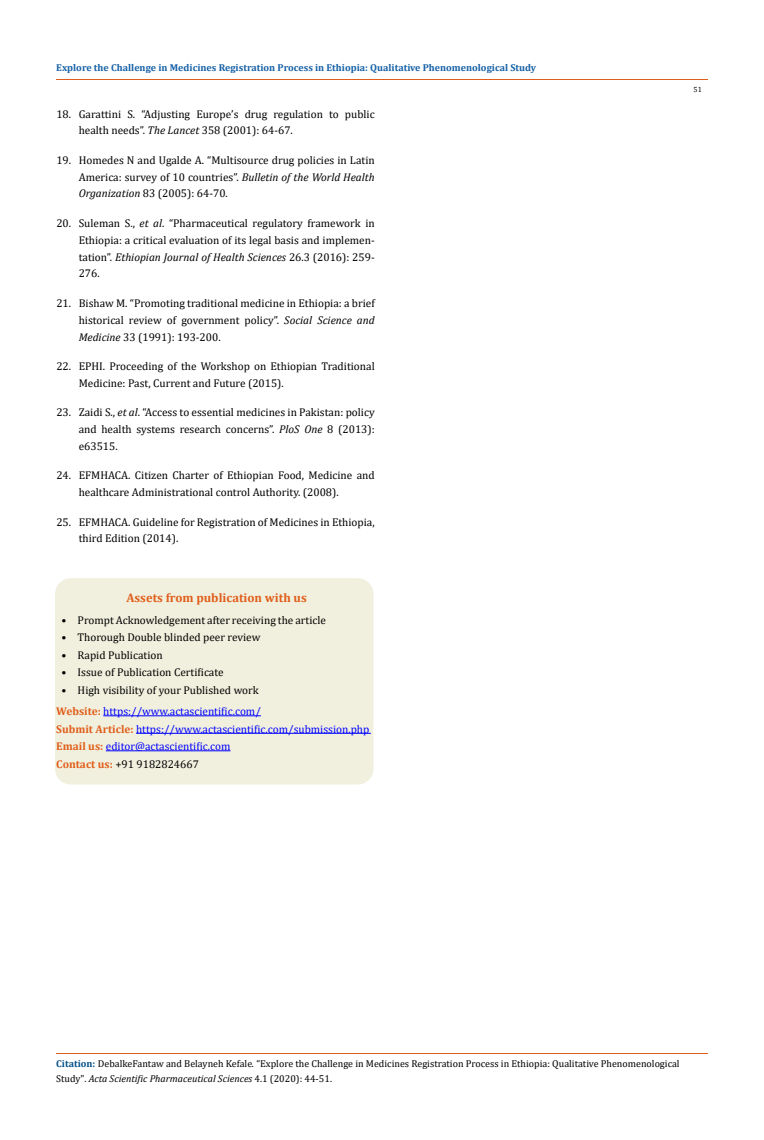
<style>
.page{position:relative;width:764px;height:1140px;background:#fff}
.page>*{position:absolute;margin:0;border:0;box-sizing:border-box;transform-origin:0 0}
.t1{font:700 12.5px "Cambria";color:#e05d1a}
.t2{font:11.25px/16.9px "Cambria";color:#000}
.t3{font:11.25px/17.5px "Cambria";color:#00f}
.t4{font:10px/15px "Cambria";color:#000}
.t5{font:700 10px "Cambria";color:#1560a6}
.t6{font:7.5px "Cambria";color:#000}
.s1{font-style:italic}
.s2{font-weight:700;color:#e05d1a}
.s3{color:#000}
.s4{font-weight:700;color:#035089}
</style>
<div class="page">
<hr style="left:56px;top:79px;width:651px;height:1px;background:#e05d1a">
<hr style="left:56px;top:1054px;width:651px;height:1px;background:#e05d1a">
<div style="left:56px;top:579px;width:317px;height:205px;background:#f1f0de;border-radius:15px"></div>
<div style="left:55px;top:578px;width:318px;height:207px;border:1px solid #f1f0de;border-radius:15px"></div>
<hr style="left:103px;top:715px;width:158px;height:1px;background:#00f">
<hr style="left:136px;top:733px;width:235px;height:1px;background:#00f">
<hr style="left:106px;top:750px;width:124px;height:1px;background:#00f">
<p class="t5" style="left:56px;top:61px;width:481px">Explore the Challenge in Medicines Registration Process in Ethiopia: Qualitative Phenomenological Study</p>
<p class="t2" style="left:79px;top:105px;width:297px;text-indent:-22px">18. Garattini S. “Adjusting Europe’s drug regulation to public health needs”. <span class="s1">The Lancet</span> 358 (2001): 64-67.</p>
<p class="t2" style="left:79px;top:151px;width:297px;text-align:justify;text-indent:-22px">19. Homedes N and Ugalde A. “Multisource drug policies in Latin America: survey of 10 countries”. <span class="s1">Bulletin of the World Health Organization</span> 83 (2005): 64-70.</p>
<p class="t2" style="left:79px;top:215px;width:297px;text-align:justify;text-indent:-22px">20. Suleman S., <span class="s1">et al</span>. “Pharmaceutical regulatory framework in Ethiopia: a critical evaluation of its legal basis and implemen&shy;tation”. <span class="s1">Ethiopian Journal of Health Sciences</span> 26.3 (2016): 259- 276.</p>
<p class="t2" style="left:79px;top:295px;width:297px;text-align:justify;text-indent:-22px">21. Bishaw M. “Promoting traditional medicine in Ethiopia: a brief historical review of government policy”. <span class="s1">Social Science and Medicine</span> 33 (1991): 193-200.</p>
<p class="t2" style="left:79px;top:358px;width:297px;text-indent:-22px">22. EPHI. Proceeding of the Workshop on Ethiopian Traditional<br>Medicine: Past, Current and Future (2015).</p>
<p class="t2" style="left:79px;top:404px;width:297px;text-align:justify;text-indent:-22px">23. Zaidi S., <span class="s1">et al</span>. “Access to essential medicines in Pakistan: policy and health systems research concerns”. <span class="s1">PloS One</span> 8 (2013): e63515.</p>
<p class="t2" style="left:79px;top:467px;width:297px;text-indent:-22px">24. EFMHACA. Citizen Charter of Ethiopian Food, Medicine and healthcare Administrational control Authority. (2008).</p>
<p class="t2" style="left:79px;top:513px;width:297px;text-indent:-22px">25. EFMHACA. Guideline for Registration of Medicines in Ethiopia, third Edition (2014).</p>
<p class="t1" style="left:126px;top:589px;width:182px">Assets from publication with us</p>
<p class="t2" style="left:61px;top:611px;width:266px">• Prompt Acknowledgement after receiving the article</p>
<p class="t2" style="left:61px;top:629px;width:201px">• Thorough Double blinded peer review</p>
<p class="t2" style="left:61px;top:646px;width:103px">• Rapid Publication</p>
<p class="t2" style="left:61px;top:664px;width:164px">• Issue of Publication Certificate</p>
<p class="t2" style="left:61px;top:681px;width:199px">• High visibility of your Published work</p>
<p class="t3" style="left:56px;top:702px;width:315px"><span class="s2">Website:</span> https://www.actascientific.com/<br><span class="s2">Submit Article:</span> https://www.actascientific.com/submission.php <span class="s2">Email us:</span> editor@actascientific.com<br><span class="s2">Contact us:</span> <span class="s3">+91 9182824667</span></p>
<p class="t6" style="left:693px;top:85px;width:10px">51</p>
<p class="t4" style="left:56px;top:1056px;width:625px"><span class="s4">Citation:</span> DebalkeFantaw and Belayneh Kefale<span class="s1">.</span> “Explore the Challenge in Medicines Registration Process in Ethiopia: Qualitative Phenomenological<br>Study". <span class="s1">Acta Scientific Pharmaceutical Sciences</span> 4.1 (2020): 44-51.</p>
</div>
